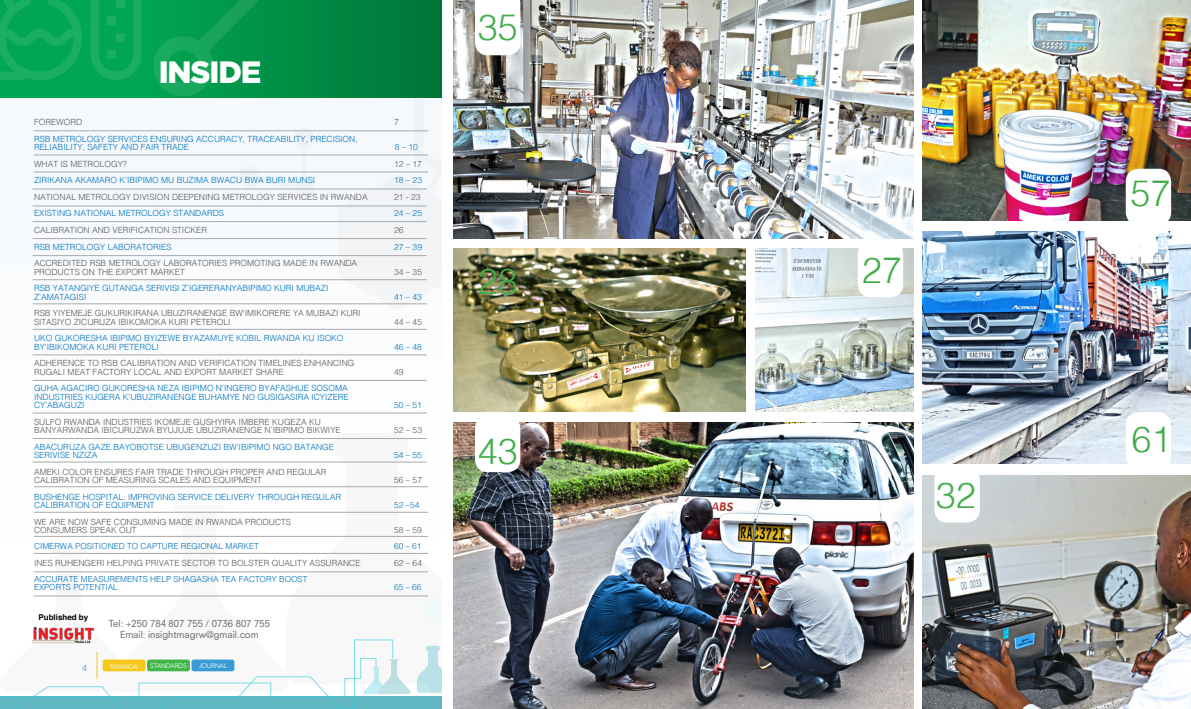
<style>
.page{position:relative;width:1191px;height:709px;background:#fff}
.page>*{position:absolute;margin:0;border:0;box-sizing:border-box;transform-origin:0 0}
.t1{font:300 36px "Helvetica";color:#41ad49}
.t2{font:900 30.8px "Gotham";letter-spacing:-.04em;color:#fff}
.t3{font:9.5px/10.9px "Neuzeit SLT Std";color:#636466;text-align:center}
.t4{font:300 9px "Helvetica";color:#399ad5}
.t5{font:300 8.5px/8.4px "Helvetica";color:#58595b}
.t6{font:300 8.5px/8.4px "Helvetica";color:#0072bc}
.t7{font:300 8.3px/8.2px "Helvetica";color:#0072bc}
.t8{font:700 8px "Helvetica";color:#000}
.t9{font:300 6.6px "Avenir";letter-spacing:-.04em;color:#fff}
</style>
<div class="page">
<img style="left:0;top:0;width:1191px;height:709px">
<img style="left:454px;top:248px;width:291px;height:163px">
<div style="left:475px;top:416px;width:45px;height:56px;background:#fff;border-radius:13px"></div>
<div style="left:934px;top:466px;width:45px;height:56px;background:#fff;border-radius:13px"></div>
<div style="left:1125px;top:412px;width:46px;height:56px;background:#fff;border-radius:13px"></div>
<div style="left:1125px;top:169px;width:46px;height:56px;background:#fff;border-radius:13px"></div>
<div style="left:857px;top:241px;width:46px;height:56px;background:#fff;border-radius:13px"></div>
<h2 class="t2" style="left:159px;top:51px;width:104px">INSIDE</h2>
<p class="t5" style="left:34px;top:117px;width:50px">FOREWORD</p>
<p class="t5" style="left:394px;top:117px;width:6px">7</p>
<p class="t6" style="left:34px;top:134px;width:325px">RSB METROLOGY SERVICES ENSURING ACCURACY, TRACEABILITY, PRECISION,<br>RELIABILITY, SAFETY AND FAIR TRADE</p>
<p class="t6" style="left:395px;top:142px;width:25px">8 – 10</p>
<p class="t5" style="left:34px;top:159px;width:95px">WHAT IS METROLOGY?</p>
<p class="t5" style="left:394px;top:159px;width:29px">12 – 17</p>
<p class="t6" style="left:34px;top:175px;width:283px">ZIRIKANA AKAMARO K’IBIPIMO MU BUZIMA BWACU BWA BURI MUNSI</p>
<p class="t6" style="left:394px;top:175px;width:29px">18 – 23</p>
<p class="t5" style="left:34px;top:192px;width:335px">NATIONAL METROLOGY DIVISION DEEPENING METROLOGY SERVICES IN RWANDA</p>
<p class="t5" style="left:394px;top:192px;width:28px">21 - 23</p>
<p class="t6" style="left:34px;top:209px;width:191px">EXISTING NATIONAL METROLOGY STANDARDS</p>
<p class="t6" style="left:394px;top:209px;width:29px">24 – 25</p>
<p class="t5" style="left:34px;top:225px;width:174px">CALIBRATION AND VERIFICATION STICKER</p>
<p class="t5" style="left:394px;top:225px;width:11px">26</p>
<p class="t6" style="left:34px;top:242px;width:139px">RSB METROLOGY LABORATORIES</p>
<p class="t6" style="left:394px;top:242px;width:29px">27 – 39</p>
<p class="t5" style="left:34px;top:258px;width:325px">ACCREDITED RSB METROLOGY LABORATORIES PROMOTING MADE IN RWANDA<br>PRODUCTS ON THE EXPORT MARKET</p>
<p class="t5" style="left:394px;top:267px;width:29px">34 – 35</p>
<p class="t6" style="left:34px;top:283px;width:296px">RSB YATANGIYE GUTANGA SERIVISI Z’IGERERANYABIPIMO KURI MUBAZI<br>Z’AMATAGISI</p>
<p class="t6" style="left:394px;top:292px;width:29px">41 – 43</p>
<p class="t5" style="left:34px;top:308px;width:328px">RSB YIYEMEJE GUKURIKIRANA UBUZIRANENGE BW’IMIKORERE YA MUBAZI KURI<br>SITASIYO ZICURUZA IBIKOMOKA KURI PETEROLI</p>
<p class="t5" style="left:394px;top:317px;width:29px">44 – 45</p>
<p class="t6" style="left:34px;top:333px;width:311px">UKO GUKORESHA IBIPIMO BYIZEWE BYAZAMUYE KOBIL RWANDA KU ISOKO<br>BY’IBIKOMOKA KURI PETEROLI</p>
<p class="t6" style="left:394px;top:342px;width:29px">46 – 48</p>
<p class="t5" style="left:34px;top:358px;width:322px">ADHERENCE TO RSB CALIBRATION AND VERIFICATION TIMELINES ENHANCING<br>RUGALI MEAT FACTORY LOCAL AND EXPORT MARKET SHARE</p>
<p class="t5" style="left:394px;top:367px;width:11px">49</p>
<p class="t6" style="left:34px;top:383px;width:316px;text-align:justify">GUHA AGACIRO GUKORESHA NEZA IBIPIMO N’INGERO BYAFASHIJE SOSOMA INDUSTRIES KUGERA K’UBUZIRANENGE BUHAMYE NO GUSIGASIRA ICYIZERE CY’ABAGUZI</p>
<p class="t6" style="left:394px;top:400px;width:29px">50 – 51</p>
<p class="t5" style="left:34px;top:417px;width:308px">SULFO RWANDA INDUSTRIES IKOMEJE GUSHYIRA IMBERE KUGEZA KU<br>BANYARWANDA IBICURUZWA BYUJUJE UBUZIRANENGE N’IBIPIMO BIKWIYE</p>
<p class="t5" style="left:394px;top:425px;width:29px">52 – 53</p>
<p class="t6" style="left:34px;top:442px;width:301px">ABACURUZA GAZE BAYOBOTSE UBUGENZUZI BW’IBIPIMO NGO BATANGE<br>SERIVISE NZIZA</p>
<p class="t6" style="left:394px;top:450px;width:29px">54 – 55</p>
<p class="t5" style="left:34px;top:466px;width:294px">AMEKI COLOR ENSURES FAIR TRADE THROUGH PROPER AND REGULAR<br>CALIBRATION OF MEASURING SCALES AND EQUIPMENT</p>
<p class="t5" style="left:394px;top:475px;width:29px">56 – 57</p>
<p class="t6" style="left:34px;top:491px;width:309px">BUSHENGE HOSPITAL: IMPROVING SERVICE DELIVERY THROUGH REGULAR<br>CALIBRATION OF EQUIPMENT</p>
<p class="t6" style="left:394px;top:500px;width:27px">52 –54</p>
<p class="t5" style="left:34px;top:516px;width:258px">WE ARE NOW SAFE CONSUMING MADE IN RWANDA PRODUCTS<br>CONSUMERS SPEAK OUT</p>
<p class="t5" style="left:394px;top:525px;width:29px">58 – 59</p>
<p class="t7" style="left:34px;top:541px;width:226px">CIMERWA POSITIONED TO CAPTURE REGIONAL MARKET</p>
<p class="t7" style="left:394px;top:541px;width:29px">60 – 61</p>
<p class="t5" style="left:34px;top:558px;width:328px">INES RUHENGERI HELPING PRIVATE SECTOR TO BOLSTER QUALITY ASSURANCE</p>
<p class="t5" style="left:394px;top:558px;width:29px">62 – 64</p>
<p class="t7" style="left:34px;top:574px;width:275px">ACCURATE MEASUREMENTS HELP SHAGASHA TEA FACTORY BOOST<br>EXPORTS POTENTIAL</p>
<p class="t7" style="left:394px;top:582px;width:29px">65 – 66</p>
<p class="t8" style="left:38px;top:612px;width:51px">Published by</p>
<p class="t3" style="left:109px;top:617px;width:163px">Tel: +250 784 807 755 / 0736 807 755<br>Email: insightmagrw@gmail.com</p>
<p class="t4" style="left:82px;top:659px;width:7px">4</p>
<p class="t9" style="left:150px;top:662px;width:38px">STANDARDS</p>
<p class="t9" style="left:199px;top:662px;width:30px">JOURNAL</p>
<p class="t9" style="left:110px;top:662px;width:29px">RWANDA</p>
<h1 class="t1" style="left:478px;top:-3px;width:42px">35</h1>
<h1 class="t1" style="left:478px;top:250px;width:42px">28</h1>
<h1 class="t1" style="left:478px;top:420px;width:42px">43</h1>
<h1 class="t1" style="left:861px;top:239px;width:42px">27</h1>
<h1 class="t1" style="left:935px;top:464px;width:42px">32</h1>
<h1 class="t1" style="left:1130px;top:162px;width:42px">57</h1>
<h1 class="t1" style="left:1131px;top:409px;width:42px">61</h1>
</div>
